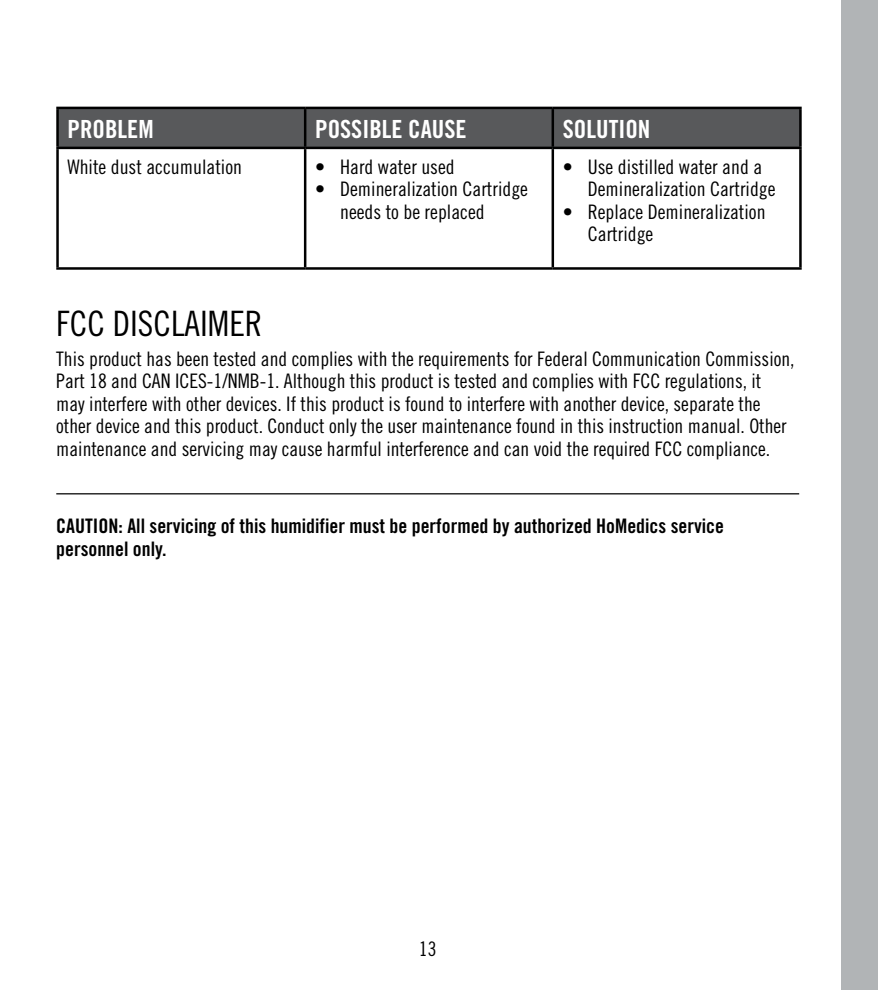
<style>
.page{position:relative;width:878px;height:990px;background:#fff}
.page>*{position:absolute;margin:0;border:0;box-sizing:border-box;transform-origin:0 0}
.t1{font:35px "Trade Gothic Cond Eighteen";color:#000}
.t2{font:25px "Trade Gothic Bold Cond Twenty";color:#fff}
.t3{font:20px/22.5px "Trade Gothic Cond Eighteen";color:#000}
.t4{font:20px/22.5px "Trade Gothic Bold Cond Twenty";color:#000}
</style>
<div class="page">
<div style="left:840px;top:0;width:38px;height:990px;background:#b1b4b6"></div>
<hr style="left:56px;top:493px;width:743px;height:1px;background:#000">
<div style="left:59px;top:109px;width:740px;height:38px;background:#58595b"></div>
<hr style="left:56px;top:107px;width:249px;height:2px;background:#000">
<hr style="left:56px;top:109px;width:3px;height:38px;background:#000">
<hr style="left:305px;top:107px;width:247px;height:2px;background:#000">
<hr style="left:304px;top:109px;width:2px;height:38px;background:#000">
<hr style="left:552px;top:107px;width:249px;height:2px;background:#000">
<hr style="left:551px;top:109px;width:3px;height:38px;background:#000">
<hr style="left:799px;top:109px;width:2px;height:38px;background:#000">
<hr style="left:56px;top:147px;width:249px;height:2px;background:#000">
<hr style="left:56px;top:149px;width:3px;height:118px;background:#000">
<hr style="left:305px;top:147px;width:247px;height:2px;background:#000">
<hr style="left:304px;top:149px;width:2px;height:118px;background:#000">
<hr style="left:552px;top:147px;width:249px;height:2px;background:#000">
<hr style="left:551px;top:149px;width:3px;height:118px;background:#000">
<hr style="left:799px;top:149px;width:2px;height:118px;background:#000">
<hr style="left:56px;top:267px;width:249px;height:3px;background:#000">
<hr style="left:305px;top:267px;width:247px;height:3px;background:#000">
<hr style="left:552px;top:267px;width:249px;height:3px;background:#000">
<p class="t2" style="left:68px;top:114px;width:88px">PROBLEM</p>
<p class="t2" style="left:315px;top:114px;width:153px">POSSIBLE CAUSE</p>
<p class="t2" style="left:562px;top:114px;width:89px">SOLUTION</p>
<p class="t3" style="left:68px;top:155px;width:176px">White dust accumulation</p>
<p class="t3" style="left:315px;top:155px;width:141px">• Hard water used</p>
<p class="t3" style="left:340px;top:178px;width:189px;text-indent:-25px">• Demineralization Cartridge needs to be replaced</p>
<p class="t3" style="left:588px;top:155px;width:189px;text-indent:-25px">• Use distilled water and a<br>Demineralization Cartridge</p>
<p class="t3" style="left:588px;top:200px;width:179px;text-indent:-25px">• Replace Demineralization<br>Cartridge</p>
<h1 class="t1" style="left:56px;top:303px;width:208px">FCC DISCLAIMER</h1>
<p class="t3" style="left:56px;top:347px;width:739px">This product has been tested and complies with the requirements for Federal Communication Commission, Part 18 and CAN ICES-1/NMB-1. Although this product is tested and complies with FCC regulations, it may interfere with other devices. If this product is found to interfere with another device, separate the other device and this product. Conduct only the user maintenance found in this instruction manual. Other maintenance and servicing may cause harmful interference and can void the required FCC compliance.</p>
<p class="t4" style="left:56px;top:515px;width:669px">CAUTION: All servicing of this humidifier must be performed by authorized HoMedics service personnel only.</p>
<p class="t3" style="left:419px;top:937px;width:19px">13</p>
</div>
